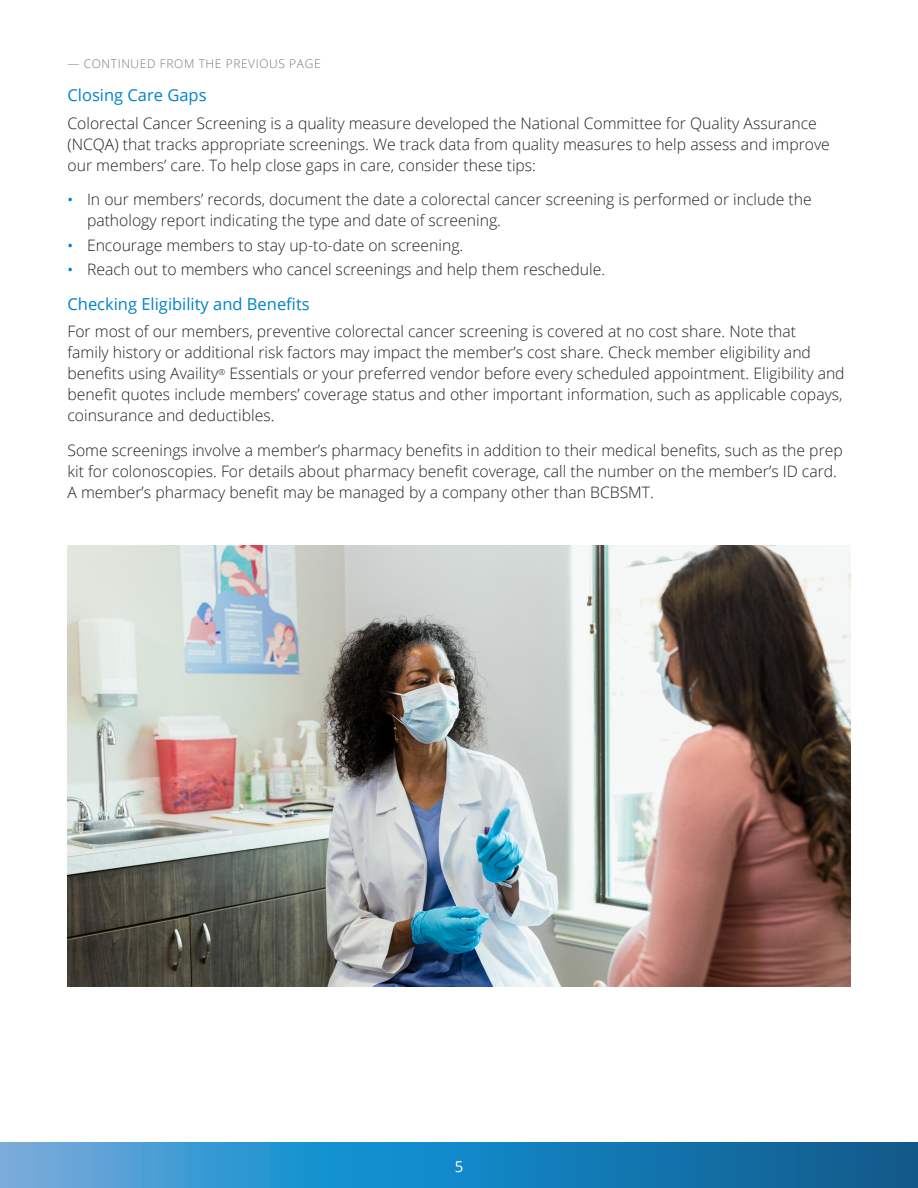
<style>
.page{position:relative;width:918px;height:1188px;background:#fff}
.page>*{position:absolute;margin:0;border:0;box-sizing:border-box;transform-origin:0 0}
.NL_subhead{font:16.5px "Open Sans";color:#0082c8}
.NL_Body{font:300 15.75px/21px "Open Sans";color:#231f20}
.t1{font:15px "Open Sans";color:#fff}
.NL_Body-2{font:300 12px "Open Sans";letter-spacing:.05em;color:#76797a}
.s1{font-weight:400;font-size:15px;color:#0082c8}
</style>
<div class="page">
<svg style="left:0;top:1142px;width:918px;height:46px"></svg>
<img style="left:68px;top:546px;width:782px;height:441px">
<p class="NL_Body-2" style="left:68px;top:55px;width:255px">— CONTINUED FROM THE PREVIOUS PAGE</p>
<p class="NL_subhead" style="left:68px;top:84px;width:141px">Closing Care Gaps</p>
<p class="NL_Body" style="left:68px;top:112px;width:764px">Colorectal Cancer Screening is a quality measure developed the National Committee for Quality Assurance (NCQA) that tracks appropriate screenings. We track data from quality measures to help assess and improve our members’ care. To help close gaps in care, consider these tips:</p>
<p class="NL_Body" style="left:87px;top:189px;width:726px;text-indent:-20px"><span class="s1">•</span> In our members’ records, document the date a colorectal cancer screening is performed or include the pathology report indicating the type and date of screening.</p>
<p class="NL_Body" style="left:68px;top:234px;width:397px"><span class="s1">•</span> Encourage members to stay up-to-date on screening.</p>
<p class="NL_Body" style="left:68px;top:259px;width:539px"><span class="s1">•</span> Reach out to members who cancel screenings and help them reschedule.</p>
<p class="NL_subhead" style="left:68px;top:292px;width:244px">Checking Eligibility and Benefits</p>
<p class="NL_Body" style="left:68px;top:321px;width:779px">For most of our members, preventive colorectal cancer screening is covered at no cost share. Note that<br>family history or additional risk factors may impact the member’s cost share. Check member eligibility and benefits using Availity<sup>®</sup> Essentials or your preferred vendor before every scheduled appointment. Eligibility and benefit quotes include members’ coverage status and other important information, such as applicable copays, coinsurance and deductibles.</p>
<p class="NL_Body" style="left:68px;top:439px;width:777px">Some screenings involve a member’s pharmacy benefits in addition to their medical benefits, such as the prep kit for colonoscopies. For details about pharmacy benefit coverage, call the number on the member’s ID card.<br>A member’s pharmacy benefit may be managed by a company other than BCBSMT.</p>
<p class="t1" style="left:455px;top:1157px;width:10px">5</p>
</div>
